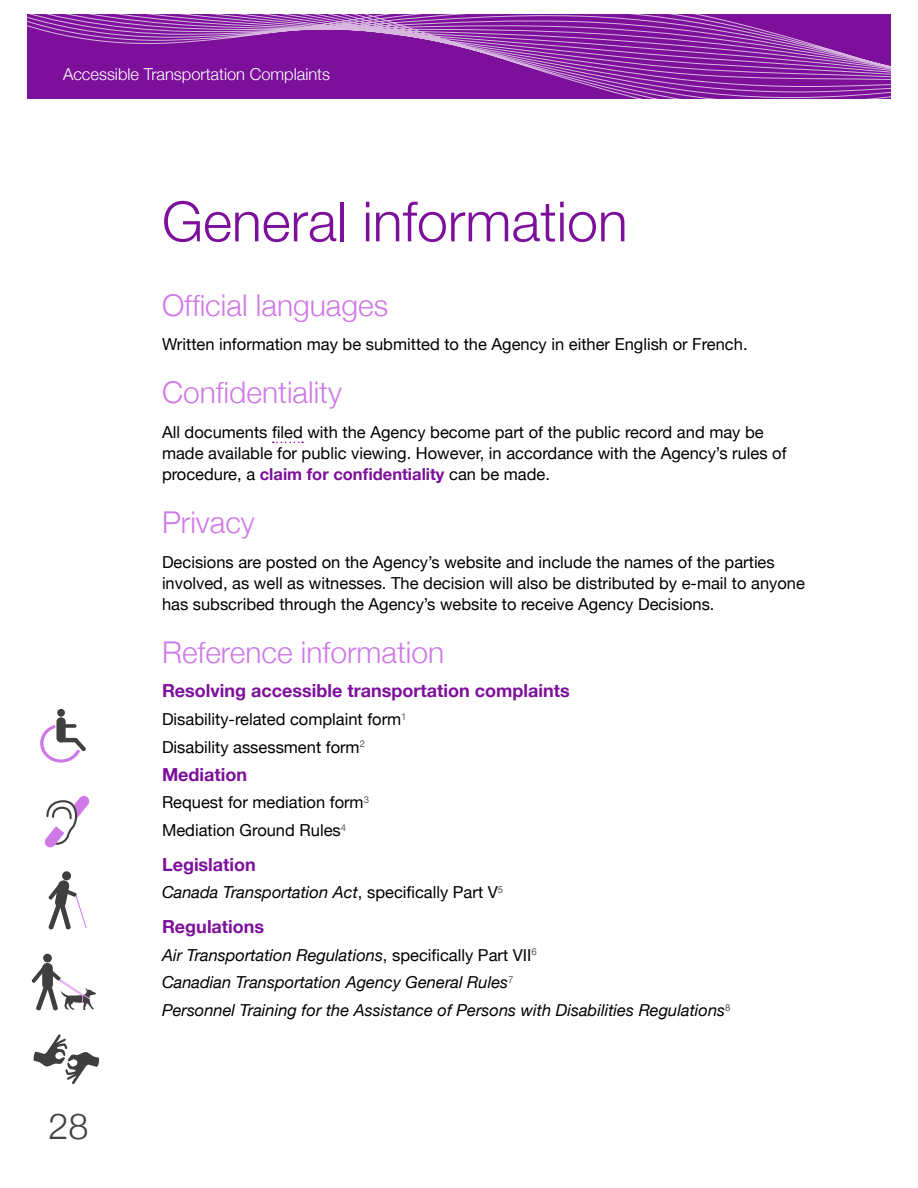
<style>
.page{position:relative;width:918px;height:1188px;background:#fff}
.page>*{position:absolute;margin:0;border:0;box-sizing:border-box;transform-origin:0 0}
.t1{font:300 55.5px "Helvetica Neue";color:#7c109a}
.t2{font:300 36px "Helvetica Neue";color:#414042}
.t3{font:300 30px "Helvetica Neue";color:#cf79e7}
.t4{font:700 18px "Helvetica Neue";color:#7c109a}
.t5{font:16.5px/21px "Helvetica Neue";color:#000}
.t6{font:italic 16.5px/27.8px "Helvetica Neue";color:#000}
.t7{font:300 16.5px "Helvetica Neue";color:#fff}
.s1{font-weight:700;color:#7c109a}
.s2{font-style:normal}
</style>
<div class="page">
<svg style="left:273px;top:442px;width:30px;height:1px"></svg>
<svg style="left:27px;top:14px;width:864px;height:85px;background:#8929a4"></svg>
<svg style="left:33px;top:1034px;width:66px;height:50px"></svg>
<svg style="left:44px;top:795px;width:46px;height:53px"></svg>
<div style="left:62px;top:871px;width:9px;height:9px;background:#3f3f3f;border-radius:50%"></div>
<svg style="left:48px;top:880px;width:39px;height:50px"></svg>
<div style="left:43px;top:954px;width:9px;height:8px;background:#3f3f3f;border-radius:50%"></div>
<svg style="left:31px;top:967px;width:65px;height:44px"></svg>
<div style="left:42px;top:963px;width:11px;height:27px;background:#3f3f3f;border-radius:5px"></div>
<div style="left:57px;top:709px;width:8px;height:8px;background:#3f3f3f;border-radius:50%"></div>
<div style="left:56px;top:717px;width:10px;height:25px;background:#3f3f3f;border-radius:4px"></div>
<svg style="left:40px;top:725px;width:46px;height:38px"></svg>
<p class="t7" style="left:63px;top:64px;width:269px">Accessible Transportation Complaints</p>
<h1 class="t1" style="left:162px;top:188px;width:467px">General information</h1>
<h2 class="t2" style="left:49px;top:1104px;width:42px">28</h2>
<h3 class="t3" style="left:162px;top:287px;width:228px">Official languages</h3>
<p class="t5" style="left:162px;top:333px;width:587px">Written information may be submitted to the Agency in either English or French.</p>
<h3 class="t3" style="left:162px;top:374px;width:181px">Confidentiality</h3>
<p class="t5" style="left:162px;top:421px;width:626px">All documents filed with the Agency become part of the public record and may be made available for public viewing. However, in accordance with the Agency’s rules of procedure, a <span class="s1">claim for confidentiality</span> can be made.</p>
<h3 class="t3" style="left:162px;top:504px;width:94px">Privacy</h3>
<p class="t5" style="left:162px;top:551px;width:644px">Decisions are posted on the Agency’s website and include the names of the parties involved, as well as witnesses. The decision will also be distributed by e-mail to anyone has subscribed through the Agency’s website to receive Agency Decisions.</p>
<h3 class="t3" style="left:162px;top:634px;width:284px">Reference information</h3>
<p class="t4" style="left:162px;top:675px;width:409px">Resolving accessible transportation complaints</p>
<p class="t5" style="left:162px;top:705px;width:246px;line-height:27.8px">Disability-related complaint form<sup>1<br></sup>Disability assessment form<sup>2</sup></p>
<p class="t4" style="left:162px;top:758px;width:87px">Mediation</p>
<p class="t5" style="left:162px;top:788px;width:209px;line-height:27.8px">Request for mediation form<sup>3<br></sup>Mediation Ground Rules<sup>4</sup></p>
<p class="t4" style="left:162px;top:848px;width:95px">Legislation</p>
<p class="t6" style="left:162px;top:878px;width:343px">Canada Transportation Act<span class="s2">, specifically Part V</span><sup>5</sup></p>
<p class="t4" style="left:162px;top:910px;width:104px">Regulations</p>
<p class="t6" style="left:162px;top:941px;width:570px">Air Transportation Regulations<span class="s2">, specifically Part VII</span><sup>6<br></sup>Canadian Transportation Agency General Rules<sup>7<br></sup>Personnel Training for the Assistance of Persons with Disabilities Regulations<sup>8</sup></p>
</div>
